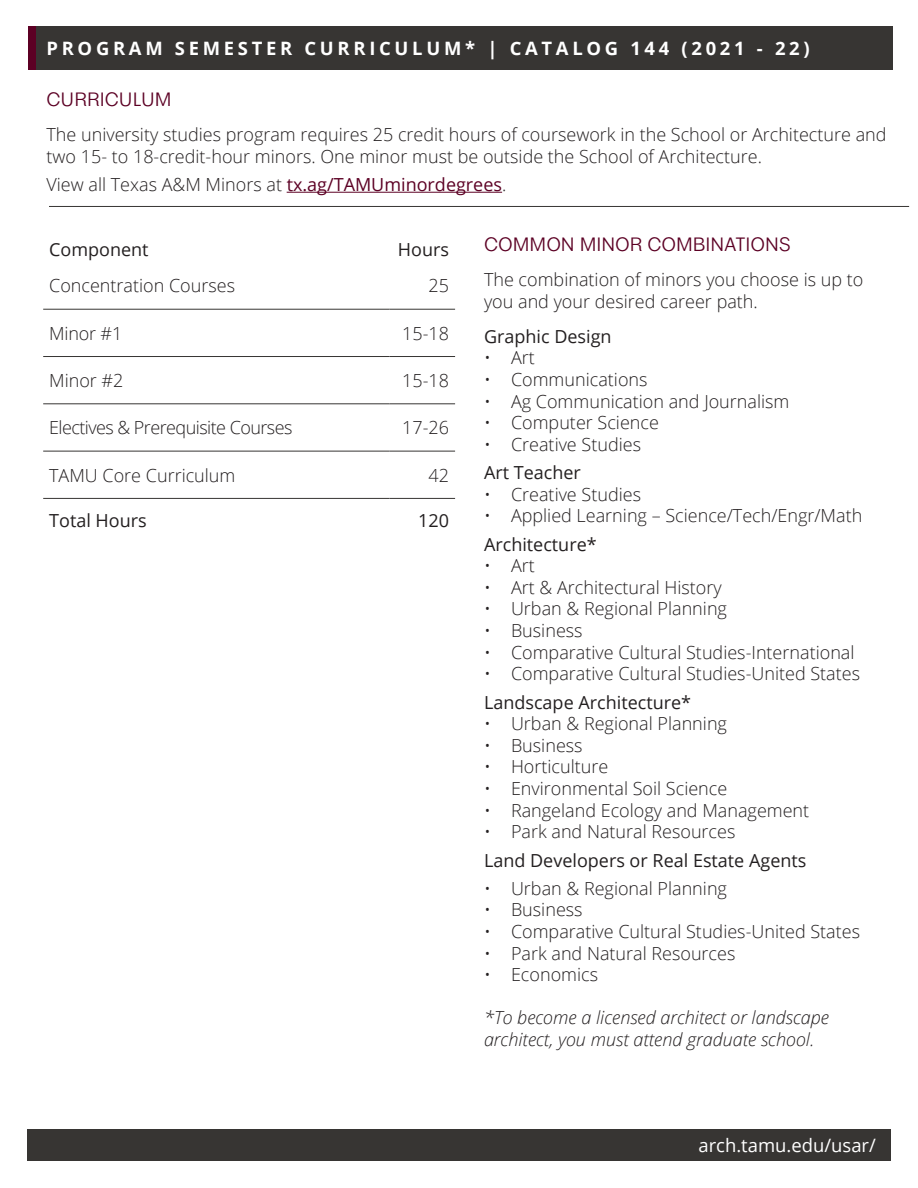
<style>
.page{position:relative;width:918px;height:1188px;background:#fff}
.page>*{position:absolute;margin:0;border:0;box-sizing:border-box;transform-origin:0 0}
.t1{font:700 18.45px "Open Sans";letter-spacing:.2em;color:#fff}
.t2{font:18.45px "Open Sans";color:#fff}
.t3{font:300 18px/21.6px "Open Sans";color:#231f20}
.t4{font:18px "Open Sans";color:#231f20}
.t5{font:italic 300 18px/21.6px "Open Sans";color:#231f20}
.t6{font:18px "Moriston";color:#5c0024}
.t7{font:300 18px "Open Sans";letter-spacing:-.03em;color:#231f20}
.s1{font-weight:400;color:#5c0024}
</style>
<div class="page">
<div style="left:27px;top:1129px;width:864px;height:32px;background:#373533"></div>
<div style="left:28px;top:26px;width:7px;height:44px;background:#5c0024"></div>
<div style="left:47px;top:26px;width:846px;height:44px;background:#373533"></div>
<hr style="left:287px;top:192px;width:215px;height:1px;background:#5c0024">
<hr style="left:43px;top:356px;width:346px;height:1px;background:#373533">
<hr style="left:389px;top:356px;width:66px;height:1px;background:#373533">
<hr style="left:43px;top:403px;width:346px;height:1px;background:#373533">
<hr style="left:389px;top:403px;width:66px;height:1px;background:#373533">
<hr style="left:43px;top:451px;width:346px;height:1px;background:#373533">
<hr style="left:389px;top:451px;width:66px;height:1px;background:#373533">
<hr style="left:43px;top:309px;width:346px;height:1px;background:#373533">
<hr style="left:389px;top:309px;width:66px;height:1px;background:#373533">
<hr style="left:43px;top:498px;width:346px;height:1px;background:#373533">
<hr style="left:389px;top:498px;width:66px;height:1px;background:#373533">
<hr style="left:49px;top:206px;width:860px;height:1px;background:#373533">
<h1 class="t1" style="left:47px;top:35px;width:765px">PROGRAM SEMESTER CURRICULUM* | CATALOG 144 (2021 - 22)</h1>
<h2 class="t6" style="left:47px;top:84px;width:127px">CURRICULUM</h2>
<p class="t3" style="left:47px;top:123px;width:842px">The university studies program requires 25 credit hours of coursework in the School or Architecture and two 15- to 18-credit-hour minors. One minor must be outside the School of Architecture.</p>
<p class="t3" style="left:47px;top:173px;width:461px">View all Texas A&amp;M Minors at <span class="s1">tx.ag/TAMUminordegrees</span>.</p>
<p class="t4" style="left:49px;top:237px;width:101px">Component</p>
<p class="t4" style="left:398px;top:237px;width:53px">Hours</p>
<p class="t3" style="left:49px;top:275px;width:187px">Concentration Courses</p>
<p class="t3" style="left:429px;top:275px;width:22px">25</p>
<p class="t3" style="left:49px;top:322px;width:75px">Minor #1</p>
<p class="t3" style="left:402px;top:322px;width:48px">15-18</p>
<p class="t3" style="left:49px;top:369px;width:76px">Minor #2</p>
<p class="t3" style="left:402px;top:369px;width:48px">15-18</p>
<p class="t7" style="left:49px;top:415px;width:245px">Electives &amp; Prerequisite Courses</p>
<p class="t3" style="left:402px;top:417px;width:48px">17-26</p>
<p class="t3" style="left:49px;top:464px;width:188px">TAMU Core Curriculum</p>
<p class="t3" style="left:429px;top:464px;width:22px">42</p>
<p class="t4" style="left:49px;top:508px;width:99px">Total Hours</p>
<p class="t4" style="left:418px;top:508px;width:32px">120</p>
<h2 class="t6" style="left:484px;top:229px;width:308px">COMMON MINOR COMBINATIONS</h2>
<p class="t3" style="left:484px;top:268px;width:381px">The combination of minors you choose is up to you and your desired career path.</p>
<p class="t4" style="left:484px;top:324px;width:129px">Graphic Design</p>
<p class="t3" style="left:484px;top:347px;width:52px">• Art</p>
<p class="t3" style="left:484px;top:368px;width:165px">• Communications</p>
<p class="t3" style="left:484px;top:390px;width:307px">• Ag Communication and Journalism</p>
<p class="t3" style="left:484px;top:411px;width:176px">• Computer Science</p>
<p class="t3" style="left:484px;top:433px;width:159px">• Creative Studies</p>
<p class="t4" style="left:484px;top:460px;width:98px">Art Teacher</p>
<p class="t3" style="left:484px;top:483px;width:159px">• Creative Studies</p>
<p class="t3" style="left:484px;top:504px;width:380px">• Applied Learning – Science/Tech/Engr/Math</p>
<p class="t4" style="left:484px;top:532px;width:114px">Architecture*</p>
<p class="t3" style="left:484px;top:554px;width:52px">• Art</p>
<p class="t3" style="left:484px;top:576px;width:239px">• Art &amp; Architectural History</p>
<p class="t3" style="left:484px;top:598px;width:244px">• Urban &amp; Regional Planning</p>
<p class="t3" style="left:484px;top:619px;width:100px">• Business</p>
<p class="t3" style="left:484px;top:641px;width:372px">• Comparative Cultural Studies-International</p>
<p class="t3" style="left:484px;top:662px;width:378px">• Comparative Cultural Studies-United States</p>
<p class="t4" style="left:484px;top:690px;width:209px">Landscape Architecture*</p>
<p class="t3" style="left:484px;top:712px;width:244px">• Urban &amp; Regional Planning</p>
<p class="t3" style="left:484px;top:734px;width:100px">• Business</p>
<p class="t3" style="left:484px;top:756px;width:126px">• Horticulture</p>
<p class="t3" style="left:484px;top:777px;width:245px">• Environmental Soil Science</p>
<p class="t3" style="left:484px;top:799px;width:327px">• Rangeland Ecology and Management</p>
<p class="t3" style="left:484px;top:820px;width:253px">• Park and Natural Resources</p>
<p class="t4" style="left:484px;top:848px;width:324px">Land Developers or Real Estate Agents</p>
<p class="t3" style="left:484px;top:877px;width:244px">• Urban &amp; Regional Planning</p>
<p class="t3" style="left:484px;top:899px;width:100px">• Business</p>
<p class="t3" style="left:484px;top:920px;width:378px">• Comparative Cultural Studies-United States</p>
<p class="t3" style="left:484px;top:942px;width:253px">• Park and Natural Resources</p>
<p class="t3" style="left:484px;top:963px;width:116px">• Economics</p>
<p class="t5" style="left:484px;top:1007px;width:347px">*To become a licensed architect or landscape architect, you must attend graduate school.</p>
<p class="t2" style="left:698px;top:1133px;width:179px">arch.tamu.edu/usar/</p>
</div>
